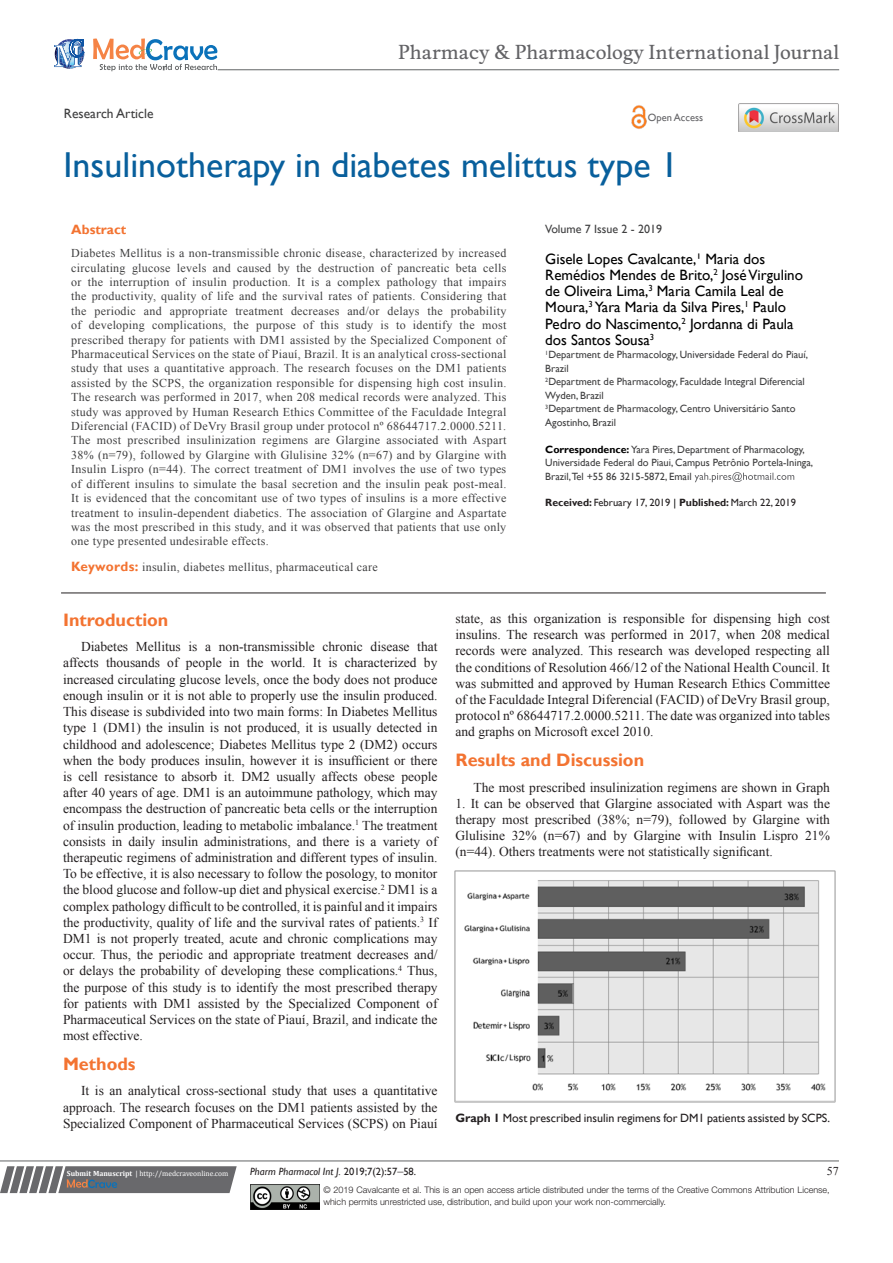
<style>
.page{position:relative;width:893px;height:1263px;background:#fff}
.page>*{position:absolute;margin:0;border:0;box-sizing:border-box;transform-origin:0 0}
.t1{font:36px "Gill Sans";color:#085f9c}
.t2{font:18.6px "Musee";color:#636366}
.List_Paragraph{font:700 18px "Gill Sans";color:#f37331}
.t3{font:15px/16.2px "Gill Sans";color:#000}
.t4{font:13.5px/16.2px "Times New Roman";color:#231f20;text-align:justify}
.t5{font:13.5px "Gill Sans";color:#3e3e3f}
.t6{font:700 13.5px "Gill Sans";color:#f37331}
.t7{font:12px/14.4px "Times New Roman";letter-spacing:.025em;color:#3e3e3f;text-align:justify}
.t8{font:12px "Gill Sans";color:#231f20}
.t9{font:12px "Gill Sans";color:#3e3e3f}
.t10{font:12px "Times New Roman";color:#231f20}
.t11{font:10.5px/13.5px "Gill Sans";color:#3e3e3f}
.t12{font:10.5px "Gill Sans";color:#231f20}
.t13{font:italic 10.5px "Gill Sans";color:#231f20}
.t14{font:10.5px "Gill Sans";color:#636366}
.t15{font:300 9px/12px "Helvetica Neue LT Std";color:#231f20}
.t16{font:7.5px "Cambria";color:#fff}
.s1{font-family:"Gill Sans";font-weight:700;font-size:13.5px;color:#f37331}
.s2{font-weight:700;color:#000}
.s3{font-weight:700}
.s4{color:#000}
.s5{font-style:normal}
.s6{font-family:"Times New Roman";font-style:normal;font-size:12px}
</style>
<div class="page">
<svg style="left:0;top:1166px;width:237px;height:27px;background:#78787a"></svg>
<hr style="left:0;top:1161px;width:839px;height:1px;background:#626465">
<hr style="left:61px;top:593px;width:765px;height:1px;background:#231f20">
<img style="left:250px;top:1185px;width:69px;height:24px">
<svg style="left:695px;top:472px;width:99px;height:10px"></svg>
<svg style="left:54px;top:39px;width:30px;height:30px"></svg>
<svg style="left:93px;top:38px;width:124px;height:33px"></svg>
<hr style="left:218px;top:70px;width:621px;height:1px;background:#626465">
<img style="left:631px;top:105px;width:16px;height:24px">
<img style="left:739px;top:104px;width:99px;height:28px">
<img style="left:454px;top:871px;width:381px;height:231px">
<p class="t5" style="left:64px;top:105px;width:91px">Research Article</p>
<p class="t2" style="left:398px;top:41px;width:442px">Pharmacy &amp; Pharmacology International Journal</p>
<p class="t14" style="left:648px;top:112px;width:57px">Open Access</p>
<p class="t1" style="left:64px;top:144px;width:616px">Insulinotherapy in diabetes melittus type 1</p>
<p class="t6" style="left:71px;top:221px;width:57px">Abstract</p>
<p class="t7" style="left:71px;top:246px;width:437px">Diabetes Mellitus is a non-transmissible chronic disease, characterized by increased circulating glucose levels and caused by the destruction of pancreatic beta cells or the interruption of insulin production. It is a complex pathology that impairs the productivity, quality of life and the survival rates of patients. Considering that the periodic and appropriate treatment decreases and/or delays the probability of developing complications, the purpose of this study is to identify the most prescribed therapy for patients with DM1 assisted by the Specialized Component of Pharmaceutical Services on the state of Piauí, Brazil. It is an analytical cross-sectional study that uses a quantitative approach. The research focuses on the DM1 patients assisted by the SCPS, the organization responsible for dispensing high cost insulin.<br>The research was performed in 2017, when 208 medical records were analyzed. This study was approved by Human Research Ethics Committee of the Faculdade Integral Diferencial (FACID) of DeVry Brasil group under protocol nº 68644717.2.0000.5211.<br>The most prescribed insulinization regimens are Glargine associated with Aspart 38% (n=79), followed by Glargine with Glulisine 32% (n=67) and by Glargine with Insulin Lispro (n=44). The correct treatment of DM1 involves the use of two types of different insulins to simulate the basal secretion and the insulin peak post-meal.<br>It is evidenced that the concomitant use of two types of insulins is a more effective treatment to insulin-dependent diabetics. The association of Glargine and Aspartate was the most prescribed in this study, and it was observed that patients that use only one type presented undesirable effects.</p>
<p class="t7" style="left:71px;top:559px;width:308px"><span class="s1">Keywords:</span> insulin, diabetes mellitus, pharmaceutical care</p>
<p class="t9" style="left:545px;top:222px;width:118px">Volume 7 Issue 2 - 2019</p>
<p class="t3" style="left:545px;top:251px;width:259px">Gisele Lopes Cavalcante,¹ Maria dos Remédios Mendes de Brito,<sup>2</sup> José Virgulino de Oliveira Lima,<sup>3</sup> Maria Camila Leal de Moura,<sup>3</sup> Yara Maria da Silva Pires,<sup>1</sup> Paulo Pedro do Nascimento,<sup>2</sup> Jordanna di Paula dos Santos Sousa<sup>3</sup></p>
<p class="t11" style="left:545px;top:348px;width:264px"><sup>1</sup>Department de Pharmacology, Universidade Federal do Piauí,<br>Brazil</p>
<p class="t11" style="left:545px;top:375px;width:261px"><sup>2</sup>Department de Pharmacology, Faculdade Integral Diferencial<br>Wyden, Brazil</p>
<p class="t11" style="left:545px;top:402px;width:252px"><sup>3</sup>Department de Pharmacology, Centro Universitário Santo<br>Agostinho, Brazil</p>
<p class="t11" style="left:545px;top:443px;width:269px"><span class="s2">Correspondence:</span> Yara Pires, Department of Pharmacology,<br>Universidade Federal do Piaui, Campus Petrônio Portela-Ininga,<br>Brazil,Tel +55 86 3215-5872, Email</p>
<p class="t12" style="left:545px;top:496px;width:252px"><span class="s3">Received:</span> February 17, 2019 <span class="s4">|</span> <span class="s3">Published:</span> March 22, 2019</p>
<p class="List_Paragraph" style="left:63px;top:609px;width:107px">Introduction</p>
<p class="t4" style="left:63px;top:638px;width:376px;text-indent:18px">Diabetes Mellitus is a non-transmissible chronic disease that affects thousands of people in the world. It is characterized by increased circulating glucose levels, once the body does not produce enough insulin or it is not able to properly use the insulin produced.<br>This disease is subdivided into two main forms: In Diabetes Mellitus type 1 (DM1) the insulin is not produced, it is usually detected in childhood and adolescence; Diabetes Mellitus type 2 (DM2) occurs when the body produces insulin, however it is insufficient or there is cell resistance to absorb it. DM2 usually affects obese people after 40 years of age. DM1 is an autoimmune pathology, which may encompass the destruction of pancreatic beta cells or the interruption of insulin production, leading to metabolic imbalance.<sup>1</sup> The treatment consists in daily insulin administrations, and there is a variety of therapeutic regimens of administration and different types of insulin.<br>To be effective, it is also necessary to follow the posology, to monitor the blood glucose and follow-up diet and physical exercise.<sup>2</sup> DM1 is a complex pathology difficult to be controlled, it is painful and it impairs the productivity, quality of life and the survival rates of patients.<sup>3</sup> If DM1 is not properly treated, acute and chronic complications may occur. Thus, the periodic and appropriate treatment decreases and/ or delays the probability of developing these complications.<sup>4</sup> Thus, the purpose of this study is to identify the most prescribed therapy for patients with DM1 assisted by the Specialized Component of Pharmaceutical Services on the state of Piauí, Brazil, and indicate the most effective.</p>
<p class="List_Paragraph" style="left:63px;top:1053px;width:74px">Methods</p>
<p class="t4" style="left:63px;top:1082px;width:376px;text-indent:18px">It is an analytical cross-sectional study that uses a quantitative approach. The research focuses on the DM1 patients assisted by the Specialized Component of Pharmaceutical Services (SCPS) on Piauí</p>
<p class="t4" style="left:455px;top:610px;width:376px">state, as this organization is responsible for dispensing high cost insulins. The research was performed in 2017, when 208 medical records were analyzed. This research was developed respecting all the conditions of Resolution 466/12 of the National Health Council. It was submitted and approved by Human Research Ethics Committee of the Faculdade Integral Diferencial (FACID) of DeVry Brasil group, protocol nº 68644717.2.0000.5211. The date was organized into tables and graphs on Microsoft excel 2010.</p>
<p class="List_Paragraph" style="left:455px;top:749px;width:190px">Results and Discussion</p>
<p class="t4" style="left:473px;top:779px;width:358px">The most prescribed insulinization regimens are shown in Graph</p>
<p class="t4" style="left:455px;top:795px;width:376px">1. It can be observed that Glargine associated with Aspart was the therapy most prescribed (38%; n=79), followed by Glargine with Glulisine 32% (n=67) and by Glargine with Insulin Lispro 21% (n=44). Others treatments were not statistically significant.</p>
<p class="t8" style="left:455px;top:1111px;width:376px"><span class="s3">Graph 1</span> Most prescribed insulin regimens for DM1 patients assisted by SCPS.</p>
<p class="t16" style="left:67px;top:1169px;width:163px"><span class="s3">Submit Manuscript</span> | http://medcraveonline.com</p>
<p class="t13" style="left:250px;top:1165px;width:167px">Pharm Pharmacol Int J. <span class="s5">2019;7(2):57</span><span class="s6">‒</span><span class="s5">58.</span></p>
<p class="t10" style="left:827px;top:1163px;width:13px">57</p>
<p class="t15" style="left:323px;top:1183px;width:508px">© 2019 Cavalcante et al. This is an open access article distributed under the terms of the Creative Commons Attribution License, which permits unrestricted use, distribution, and build upon your work non-commercially.</p>
</div>
